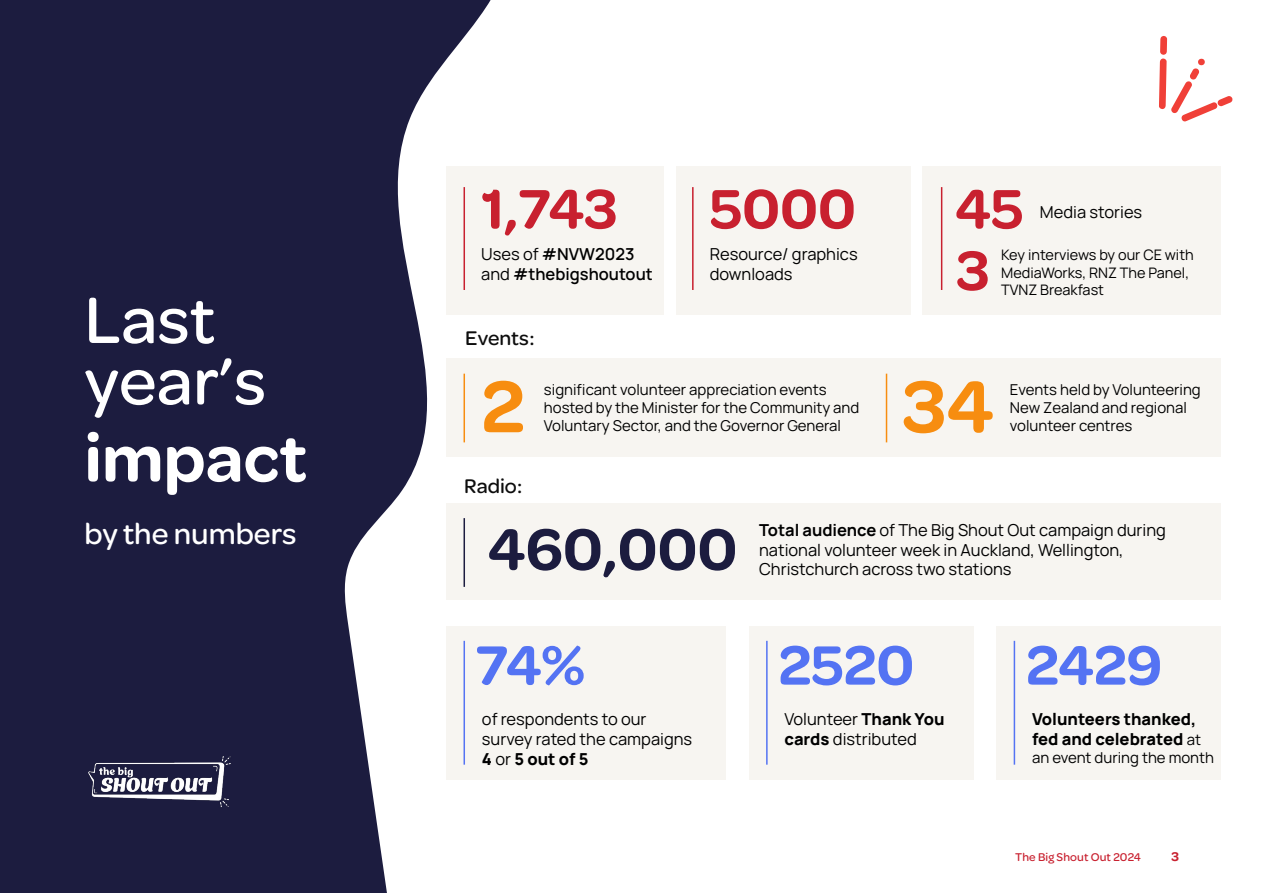
<style>
.page{position:relative;width:1263px;height:893px;background:#fff}
.page>*{position:absolute;margin:0;border:0;box-sizing:border-box;transform-origin:0 0}
.t1{font:600 78px "Omnes";color:#f78d10}
.t2{font:500 69.6px/61.2px "Omnes";color:#fff}
.t3{font:600 69.6px "Omnes";color:#fff}
.t4{font:600 62.1px "Omnes";color:#1c1c3f}
.t5{font:600 59.1px "Omnes";color:#c8202f}
.t6{font:600 59.1px "Omnes";color:#5473f3}
.t7{font:500 31.05px "Omnes";color:#fff}
.t8{font:500 21.15px "Omnes";color:#0d0d0d}
.t9{font:16.5px/19.8px "Manrope";color:#000}
.t10{font:800 16.5px/19.8px "Manrope";color:#000}
.t11{font:600 16.5px/19.8px "Manrope";color:#000}
.t12{font:15px/18px "Manrope";color:#000}
.t13{font:14.4px/17.4px "Manrope";color:#000}
.t14{font:600 13.5px "Omnes";color:#c8202f}
.t15{font:500 12px "Omnes";letter-spacing:.01em;color:#c8202f}
.s1{font-weight:400}
.s2{font-weight:700}
.s3{font-weight:800}
.s4{font-weight:400;font-size:15px}
</style>
<div class="page">
<div style="left:446px;top:626px;width:280px;height:154px;background:#f7f5f1"></div>
<div style="left:446px;top:503px;width:775px;height:96px;background:#f7f5f1"></div>
<div style="left:676px;top:166px;width:235px;height:149px;background:#f7f5f1"></div>
<div style="left:922px;top:166px;width:299px;height:149px;background:#f7f5f1"></div>
<div style="left:446px;top:166px;width:218px;height:149px;background:#f7f5f1"></div>
<div style="left:446px;top:358px;width:775px;height:99px;background:#f7f5f1"></div>
<svg style="left:0;top:0;width:502px;height:893px;fill:#1c1c3f"></svg>
<hr style="left:941px;top:187px;width:1px;height:103px;background:#c8202f">
<hr style="left:692px;top:187px;width:1px;height:103px;background:#c8202f">
<hr style="left:463px;top:187px;width:2px;height:103px;background:#c8202f">
<hr style="left:463px;top:374px;width:2px;height:68px;background:#f78d10">
<hr style="left:886px;top:374px;width:1px;height:68px;background:#f78d10">
<hr style="left:463px;top:518px;width:2px;height:69px;background:#1c1c3f">
<hr style="left:463px;top:641px;width:2px;height:124px;background:#5473f3">
<div style="left:749px;top:626px;width:224px;height:154px;background:#f7f5f1"></div>
<hr style="left:766px;top:641px;width:2px;height:124px;background:#5473f3">
<div style="left:997px;top:626px;width:224px;height:154px;background:#f7f5f1"></div>
<hr style="left:1014px;top:641px;width:1px;height:124px;background:#5473f3">
<svg style="left:1159px;top:36px;width:73px;height:86px"></svg>
<img style="left:82px;top:751px;width:154px;height:61px">
<h2 class="t2" style="left:84px;top:285px;width:183px">Last year’s</h2>
<h2 class="t3" style="left:84px;top:410px;width:224px">impact</h2>
<h3 class="t7" style="left:84px;top:512px;width:214px">by the numbers</h3>
<h3 class="t5" style="left:481px;top:168px;width:138px">1,743</h3>
<p class="t11" style="left:481px;top:244px;width:173px"><span class="s1">Uses of</span> #NVW2023 <span class="s1">and</span> #thebigshoutout</p>
<p class="t8" style="left:465px;top:323px;width:71px">Events:</p>
<h3 class="t5" style="left:710px;top:168px;width:148px">5000</h3>
<p class="t9" style="left:710px;top:244px;width:149px">Resource/ graphics downloads</p>
<h1 class="t1" style="left:481px;top:352px;width:45px">2</h1>
<p class="t12" style="left:544px;top:380px;width:317px">significant volunteer appreciation events hosted by the Minister for the Community and<br>Voluntary Sector, and the Governor General</p>
<h3 class="t5" style="left:955px;top:168px;width:70px">45</h3>
<p class="t9" style="left:1040px;top:201px;width:104px">Media stories</p>
<h3 class="t5" style="left:956px;top:229px;width:35px">3</h3>
<p class="t13" style="left:1001px;top:246px;width:194px">Key interviews by our CE with<br>MediaWorks, RNZ The Panel,<br>TVNZ Breakfast</p>
<h1 class="t1" style="left:902px;top:352px;width:93px">34</h1>
<p class="t12" style="left:1010px;top:380px;width:192px">Events held by Volunteering<br>New Zealand and regional volunteer centres</p>
<p class="t8" style="left:464px;top:471px;width:59px">Radio:</p>
<h3 class="t4" style="left:488px;top:506px;width:251px">460,000</h3>
<p class="t9" style="left:759px;top:519px;width:408px"><span class="s2">Total audience</span> of The Big Shout Out campaign during national volunteer week in Auckland, Wellington,<br>Christchurch across two stations</p>
<h3 class="t6" style="left:476px;top:624px;width:110px">74%</h3>
<p class="t9" style="left:482px;top:708px;width:212px">of respondents to our survey rated the campaigns<br><span class="s3">4</span> or <span class="s3">5 out of 5</span></p>
<h3 class="t6" style="left:778px;top:624px;width:137px">2520</h3>
<p class="t9" style="left:784px;top:708px;width:161px">Volunteer <span class="s3">Thank You cards</span> distributed</p>
<h3 class="t6" style="left:1026px;top:624px;width:138px">2429</h3>
<p class="t10" style="left:1032px;top:708px;width:170px">Volunteers thanked, fed and celebrated <span class="s4">at</span></p>
<p class="t12" style="left:1032px;top:748px;width:183px">an event during the month</p>
<p class="t15" style="left:1015px;top:848px;width:127px">The Big Shout Out 2024</p>
<p class="t14" style="left:1171px;top:847px;width:9px">3</p>
</div>
